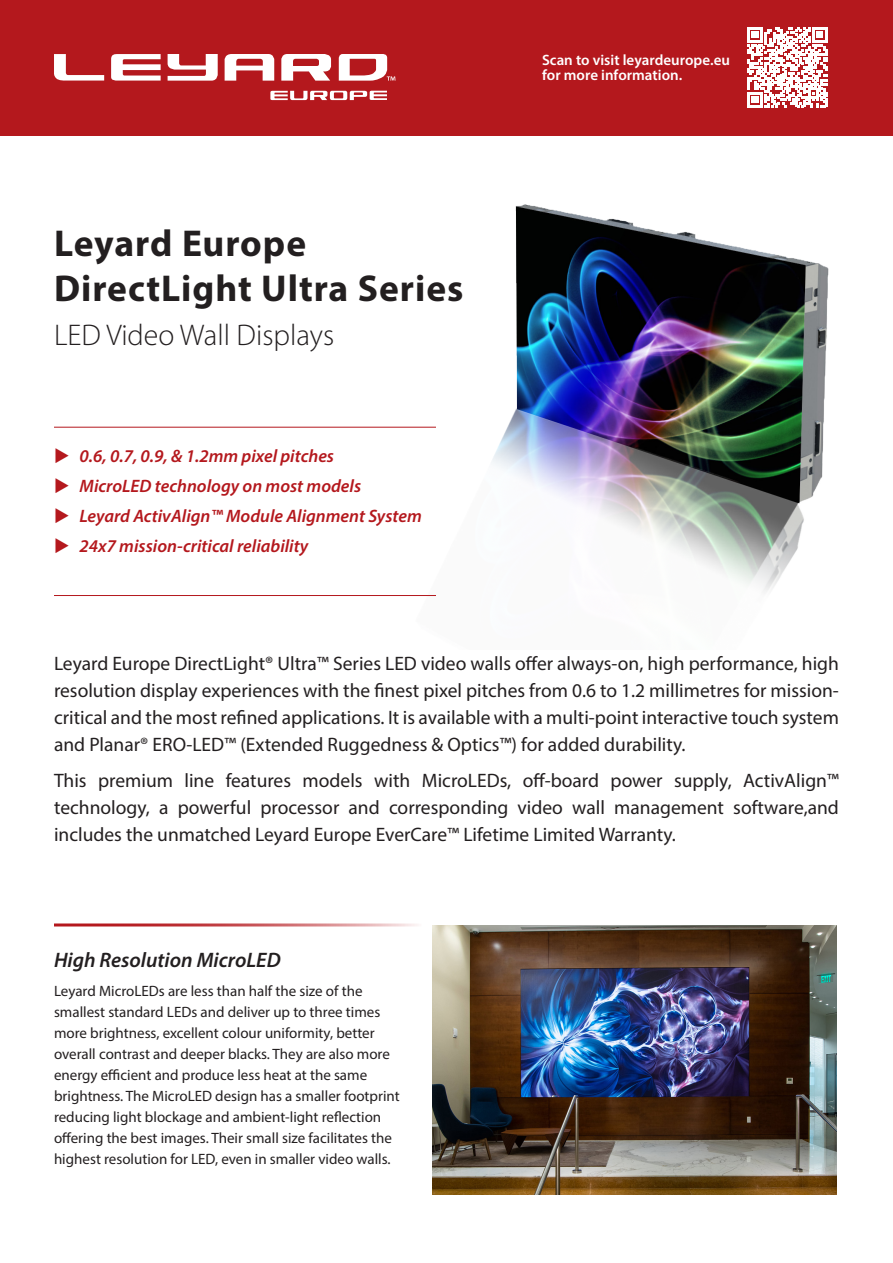
<style>
.page{position:relative;width:893px;height:1263px;background:#fff}
.page>*{position:absolute;margin:0;border:0;box-sizing:border-box;transform-origin:0 0}
.t1{font:700 37.5px "Myriad Pro";letter-spacing:.025em;color:#231f20}
.t2{font:300 30px "Myriad Pro";color:#231f20}
.t3{font:italic 600 21px "Myriad Pro";color:#231f20}
.t4{font:19.5px/27px "Myriad Pro";color:#231f20;text-align:justify}
.t5{font:italic 600 18px "Myriad Pro";color:#b4181d}
.t6{font:15px/21px "Myriad Pro";color:#231f20}
.t7{font:600 15px "Myriad Pro";color:#fff}
</style>
<div class="page">
<div style="left:0;top:0;width:893px;height:136px;background:#b4181d"></div>
<svg style="left:54px;top:54px;width:50px;height:27px"></svg>
<svg style="left:111px;top:54px;width:50px;height:27px"></svg>
<svg style="left:168px;top:54px;width:50px;height:27px"></svg>
<svg style="left:225px;top:54px;width:49px;height:27px"></svg>
<svg style="left:281px;top:54px;width:50px;height:27px"></svg>
<svg style="left:339px;top:54px;width:56px;height:27px"></svg>
<svg style="left:270px;top:91px;width:117px;height:9px"></svg>
<svg style="left:748px;top:27px;width:79px;height:80px"></svg>
<img style="left:307px;top:204px;width:522px;height:389px">
<hr style="left:54px;top:427px;width:382px;height:1px;background:#b4181d">
<hr style="left:54px;top:595px;width:382px;height:1px;background:#b4181d">
<img style="left:433px;top:925px;width:403px;height:269px">
<hr style="left:54px;top:923px;width:368px;height:3px;background:#b4181d">
<p class="t1" style="left:54px;top:219px;width:254px">Leyard Europe</p>
<p class="t1" style="left:54px;top:264px;width:411px">DirectLight Ultra Series</p>
<p class="t2" style="left:54px;top:317px;width:282px">LED Video Wall Displays</p>
<p class="t5" style="left:54px;top:444px;width:282px">◆ 0.6, 0.7, 0.9, &amp; 1.2mm pixel pitches</p>
<p class="t5" style="left:54px;top:475px;width:309px">◆ MicroLED technology on most models</p>
<p class="t5" style="left:54px;top:505px;width:369px">◆ Leyard ActivAlign™ Module Alignment System</p>
<p class="t5" style="left:54px;top:535px;width:256px">◆ 24x7 mission-critical reliability</p>
<p class="t7" style="left:542px;top:51px;width:189px">Scan to visit leyardeurope.eu</p>
<p class="t7" style="left:542px;top:66px;width:142px">for more information.</p>
<p class="t4" style="left:54px;top:650px;width:786px">Leyard Europe DirectLight® Ultra™ Series LED video walls offer always-on, high performance, high resolution display experiences with the finest pixel pitches from 0.6 to 1.2 millimetres for mission&shy;critical and the most refined applications. It is available with a multi-point interactive touch system and Planar® ERO-LED™ (Extended Ruggedness &amp; Optics™) for added durability.</p>
<p class="t4" style="left:54px;top:766px;width:786px">This premium line features models with MicroLEDs, off-board power supply, ActivAlign™ technology, a powerful processor and corresponding video wall management software,and includes the unmatched Leyard Europe EverCare™ Lifetime Limited Warranty.</p>
<p class="t3" style="left:54px;top:946px;width:228px">High Resolution MicroLED</p>
<p class="t6" style="left:54px;top:981px;width:347px">Leyard MicroLEDs are less than half the size of the smallest standard LEDs and deliver up to three times more brightness, excellent colour uniformity, better overall contrast and deeper blacks. They are also more energy efficient and produce less heat at the same brightness. The MicroLED design has a smaller footprint reducing light blockage and ambient-light reflection offering the best images. Their small size facilitates the highest resolution for LED, even in smaller video walls.</p>
</div>
